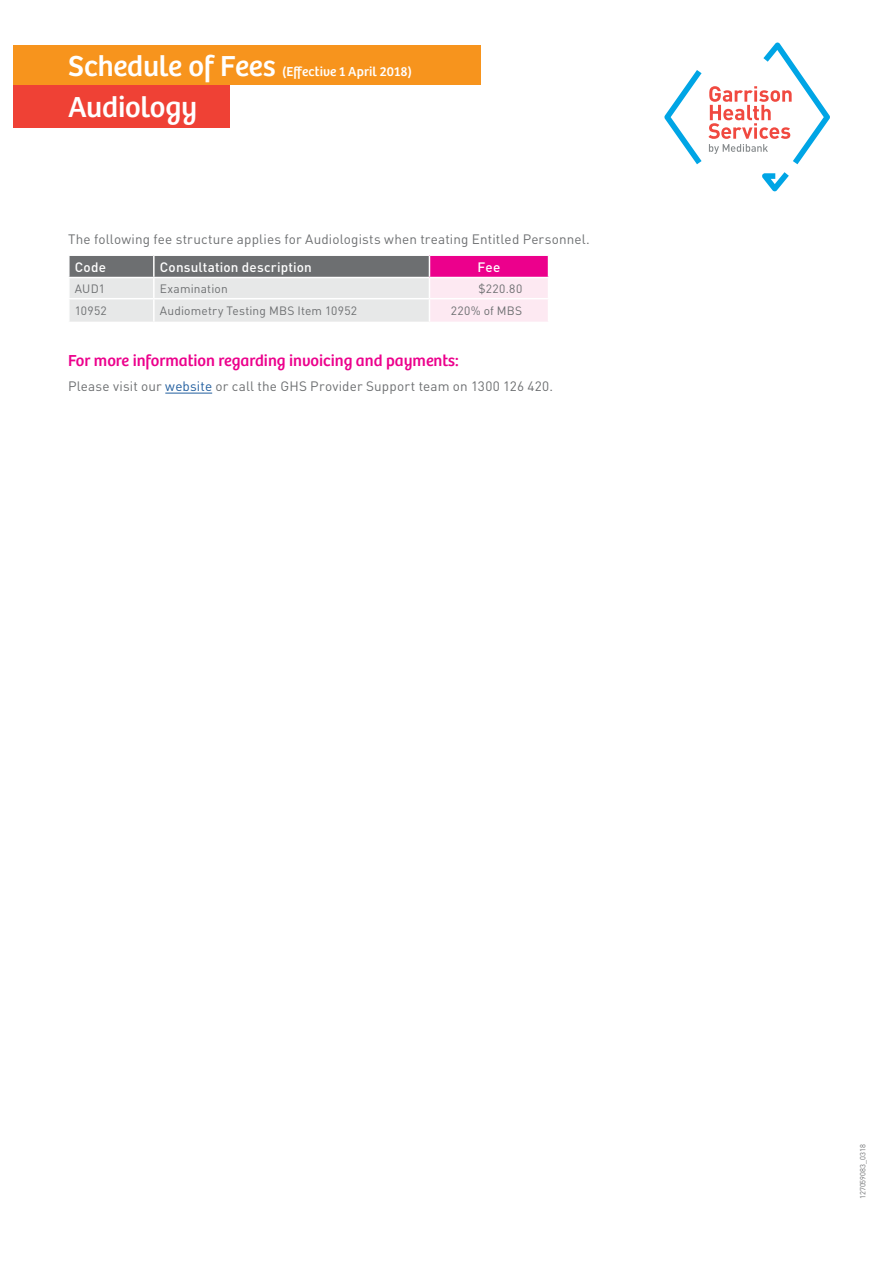
<style>
.page{position:relative;width:893px;height:1263px;background:#fff}
.page>*{position:absolute;margin:0;border:0;box-sizing:border-box;transform-origin:0 0}
.t1{font:30px "Bree Medibank";letter-spacing:-.01em;color:#fff}
.t2{font:16.5px "Bree Medibank";color:#ec008c}
.t3{font:13.5px "DINOT";letter-spacing:.01em;color:#6d6f71}
.t4{font:500 13.5px "DINOT";letter-spacing:.01em;color:#fff}
.t5{font:13.5px "Bree Medibank";letter-spacing:.01em;color:#fff}
.t6{font:12px "DINOT";letter-spacing:.015em;color:#6d6f71}
.t7{font:7.5px "DINOT";color:#6d6f71}
.s1{color:#215e9f}
</style>
<div class="page">
<hr style="left:165px;top:393px;width:47px;height:1px;background:#215e9f">
<svg style="left:69px;top:255px;width:480px;height:67px;background:#d0bdc9"></svg>
<div style="left:13px;top:85px;width:217px;height:43px;background:#ef4135"></div>
<div style="left:13px;top:46px;width:467px;height:39px;background:#f7941d"></div>
<svg style="left:762px;top:172px;width:27px;height:19px"></svg>
<svg style="left:664px;top:70px;width:38px;height:94px"></svg>
<svg style="left:708px;top:43px;width:122px;height:121px"></svg>
<h1 class="t1" style="left:68px;top:49px;width:209px">Schedule of Fees</h1>
<p class="t5" style="left:282px;top:64px;width:131px">(Effective 1 April 2018)</p>
<h1 class="t1" style="left:68px;top:90px;width:131px">Audiology</h1>
<p class="t3" style="left:68px;top:231px;width:523px">The following fee structure applies for Audiologists when treating Entitled Personnel.</p>
<p class="t4" style="left:75px;top:258px;width:33px">Code</p>
<p class="t4" style="left:160px;top:258px;width:153px">Consultation description</p>
<p class="t4" style="left:478px;top:258px;width:24px">Fee</p>
<p class="t6" style="left:75px;top:281px;width:32px">AUD1</p>
<p class="t6" style="left:160px;top:281px;width:70px">Examination</p>
<p class="t6" style="left:479px;top:281px;width:45px">$220.80</p>
<p class="t6" style="left:75px;top:303px;width:33px">10952</p>
<p class="t6" style="left:160px;top:303px;width:199px">Audiometry Testing MBS Item 10952</p>
<p class="t6" style="left:451px;top:303px;width:73px">220% of MBS</p>
<p class="t2" style="left:68px;top:351px;width:392px">For more information regarding invoicing and payments:</p>
<p class="t3" style="left:68px;top:378px;width:487px">Please visit our <span class="s1">website</span> or call the GHS Provider Support team on 1300 126 420.</p>
<p class="t7" style="left:858px;top:1199px;width:56px;rotate:-90deg">127059083_0318</p>
</div>
